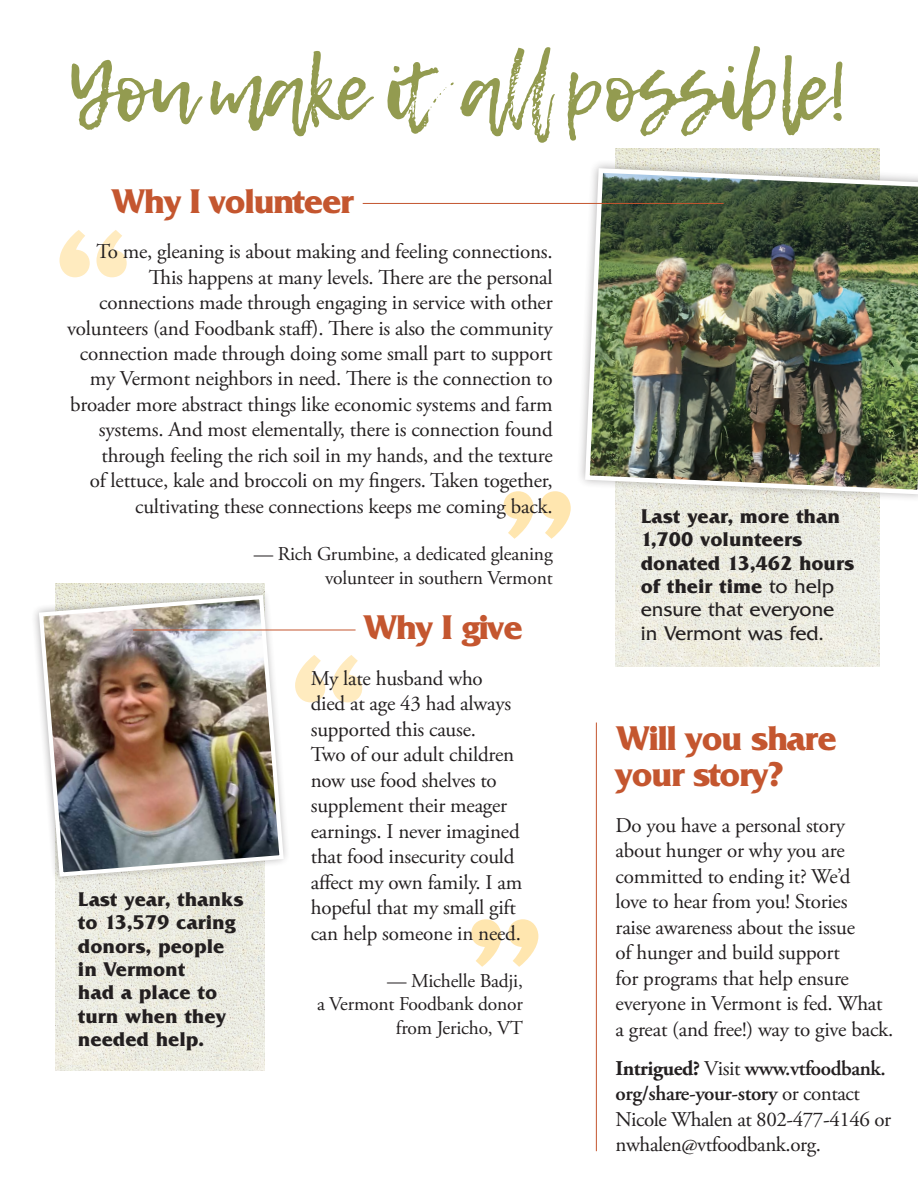
<style>
.page{position:relative;width:918px;height:1188px;background:#fff}
.page>*{position:absolute;margin:0;border:0;box-sizing:border-box;transform-origin:0 0}
.t1{font:700 144px "Aachen";color:#ffb40f}
.t2{font:83.55px "Lemon Tuesday";letter-spacing:-.03em;color:#939b50}
.t3{font:700 36px/36px "Friz Quadrata";letter-spacing:-.03em;color:#c4562f}
.t4{font:21px/25.5px "Adobe Garamond Pro";letter-spacing:-.01em;color:#231f20}
.t5{font:700 19.5px/23.4px "Friz Quadrata SBOP";color:#231f20}
.t6{font:19.5px/23.4px "Adobe Garamond Pro";letter-spacing:-.01em;color:#231f20;text-align:right}
.s1{font-weight:400}
.s2{font-weight:700}
.s3{font-weight:600}
</style>
<div class="page">
<img style="left:55px;top:583px;width:210px;height:488px">
<img style="left:616px;top:149px;width:263px;height:518px">
<svg style="left:575px;top:158px;width:343px;height:346px"></svg>
<img style="left:583px;top:166px;width:335px;height:331px">
<hr style="left:363px;top:203px;width:361px;height:1px;background:#c4562f">
<svg style="left:34px;top:586px;width:259px;height:300px"></svg>
<img style="left:37px;top:593px;width:249px;height:286px">
<hr style="left:133px;top:630px;width:223px;height:1px;background:#c4562f">
<hr style="left:596px;top:723px;width:1px;height:428px;background:#c4562f">
<h2 class="t2" style="left:67px;top:42px;width:785px">You make it all possible!</h2>
<h3 class="t3" style="left:111px;top:183px;width:244px">Why I volunteer</h3>
<h1 class="t1" style="left:50px;top:191px;width:88px">“</h1>
<p class="t4" style="left:67px;top:239px;width:487px;text-align:right">To me, gleaning is about making and feeling connections.<br>This happens at many levels. There are the personal connections made through engaging in service with other volunteers (and Foodbank staff). There is also the community connection made through doing some small part to support my Vermont neighbors in need. There is the connection to broader more abstract things like economic systems and farm systems. And most elementally, there is connection found through feeling the rich soil in my hands, and the texture<br>of lettuce, kale and broccoli on my fingers. Taken together, cultivating these connections keeps me coming back.</p>
<h1 class="t1" style="left:581px;top:578px;width:88px;rotate:-180deg">“</h1>
<p class="t6" style="left:254px;top:543px;width:301px">— Rich Grumbine, a dedicated gleaning volunteer in southern Vermont</p>
<p class="t5" style="left:78px;top:888px;width:167px">Last year, thanks to 13,579 caring donors, people in Vermont<br>had a place to turn when they needed help.</p>
<h3 class="t3" style="left:363px;top:610px;width:162px">Why I give</h3>
<h1 class="t1" style="left:285px;top:616px;width:88px">“</h1>
<p class="t4" style="left:311px;top:666px;width:213px">My late husband who died at age 43 had always supported this cause.<br>Two of our adult children now use food shelves to supplement their meager earnings. I never imagined that food insecurity could affect my own family. I am hopeful that my small gift can help someone in need.</p>
<h1 class="t1" style="left:548px;top:1006px;width:88px;rotate:-180deg">“</h1>
<p class="t6" style="left:317px;top:970px;width:207px">— Michelle Badji,<br>a Vermont Foodbank donor from Jericho, VT</p>
<p class="t5" style="left:641px;top:505px;width:215px">Last year, more than<br>1,700 volunteers donated 13,462 hours of their time <span class="s1">to help ensure that everyone in Vermont was fed.</span></p>
<h3 class="t3" style="left:616px;top:720px;width:223px">Will you share your story?</h3>
<p class="t4" style="left:616px;top:813px;width:279px">Do you have a personal story about hunger or why you are committed to ending it? We’d<br>love to hear from you! Stories<br>raise awareness about the issue<br>of hunger and build support<br>for programs that help ensure everyone in Vermont is fed. What a great (and free!) way to give back.</p>
<p class="t4" style="left:616px;top:1056px;width:277px"><span class="s2">Intrigued?</span> Visit <span class="s3">www.vtfoodbank. org/share-your-story</span> or contact<br>Nicole Whalen at 802-477-4146 or nwhalen@vtfoodbank.org.</p>
</div>
